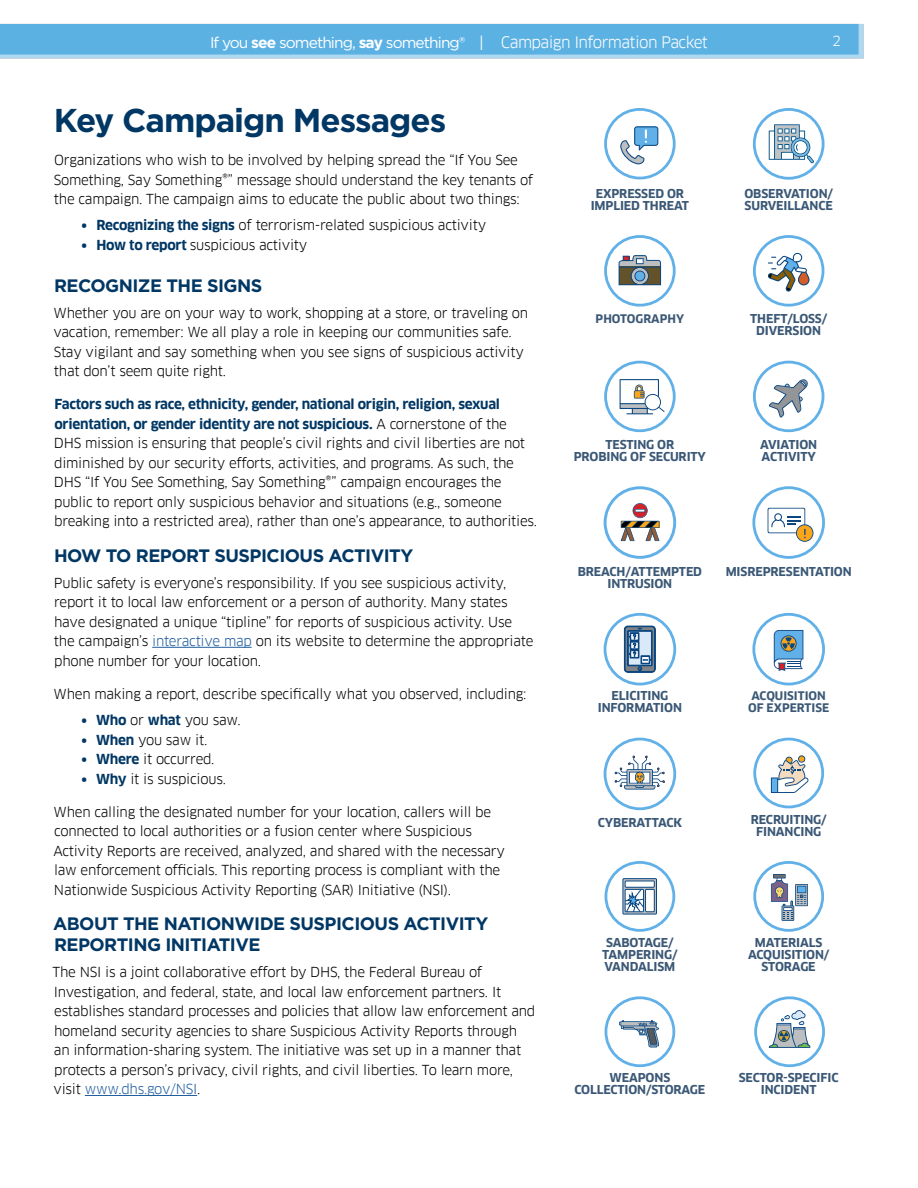
<style>
.page{position:relative;width:918px;height:1188px;background:#fff}
.page>*{position:absolute;margin:0;border:0;box-sizing:border-box;transform-origin:0 0}
.t1{font:700 33px "Gotham";letter-spacing:-.03em;color:#003764}
.t2{font:700 18px/21.6px "Gotham";letter-spacing:-.03em;color:#003764}
.t3{font:15.45px "Gotham";letter-spacing:-.06em;color:#fff}
.t4{font:13.5px/19.5px "Clan Pro";letter-spacing:-.02em;color:#000}
.t5{font:13.5px "Clan Pro";color:#fff}
.t6{font:700 12px/12px "Clan Pro";letter-spacing:-.01em;color:#3b5876;text-align:center}
.t7{font:700 11.55px/12px "Clan Pro";color:#3b5876}
.s1{font-weight:700}
.s2{font-family:"Clan Pro"}
.s3{font-weight:700;color:#003764}
.s4{color:#215e9e}
</style>
<div class="page">
<img style="left:0;top:23px;width:864px;height:1073px">
<svg style="left:754px;top:109px;width:69px;height:69px"></svg>
<div style="left:606px;top:109px;width:68px;height:69px;background:#fff;border-radius:50%"></div>
<div style="left:604px;top:108px;width:72px;height:71px;border:3px solid #61b1e8;border-radius:50%"></div>
<hr style="left:152px;top:647px;width:100px;height:1px;background:#215e9e">
<hr style="left:85px;top:1095px;width:112px;height:1px;background:#215e9e">
<svg style="left:620px;top:126px;width:38px;height:38px"></svg>
<svg style="left:769px;top:124px;width:45px;height:39px"></svg>
<svg style="left:619px;top:255px;width:42px;height:30px"></svg>
<svg style="left:768px;top:253px;width:42px;height:39px"></svg>
<svg style="left:620px;top:379px;width:45px;height:35px"></svg>
<div style="left:604px;top:361px;width:72px;height:71px;border:3px solid #61b1e8;border-radius:50%"></div>
<svg style="left:769px;top:379px;width:40px;height:38px"></svg>
<div style="left:753px;top:361px;width:71px;height:71px;border:3px solid #61b1e8;border-radius:50%"></div>
<svg style="left:621px;top:503px;width:38px;height:38px"></svg>
<svg style="left:768px;top:508px;width:45px;height:34px"></svg>
<svg style="left:624px;top:626px;width:31px;height:46px"></svg>
<svg style="left:774px;top:630px;width:29px;height:41px"></svg>
<div style="left:752px;top:613px;width:73px;height:72px;border:3px solid #61b1e8;border-radius:50%"></div>
<div style="left:604px;top:613px;width:72px;height:72px;border:3px solid #61b1e8;border-radius:50%"></div>
<div style="left:606px;top:862px;width:68px;height:68px;background:#fff;border-radius:50%"></div>
<div style="left:605px;top:861px;width:70px;height:71px;border:3px solid #61b1e8;border-radius:50%"></div>
<svg style="left:755px;top:862px;width:68px;height:68px"></svg>
<div style="left:753px;top:861px;width:71px;height:71px;border:3px solid #61b1e8;border-radius:50%"></div>
<svg style="left:615px;top:756px;width:50px;height:34px"></svg>
<svg style="left:771px;top:755px;width:37px;height:38px"></svg>
<div style="left:753px;top:738px;width:71px;height:70px;border:3px solid #61b1e8;border-radius:50%"></div>
<div style="left:604px;top:738px;width:72px;height:72px;border:3px solid #61b1e8;border-radius:50%"></div>
<div style="left:604px;top:486px;width:72px;height:73px;border:3px solid #61b1e8;border-radius:50%"></div>
<div style="left:752px;top:486px;width:73px;height:73px;border:3px solid #61b1e8;border-radius:50%"></div>
<div style="left:756px;top:998px;width:68px;height:68px;background:#fff;border-radius:50%"></div>
<div style="left:754px;top:996px;width:71px;height:71px;border:3px solid #61b1e8;border-radius:50%"></div>
<svg style="left:622px;top:878px;width:35px;height:37px"></svg>
<svg style="left:771px;top:874px;width:37px;height:47px"></svg>
<svg style="left:619px;top:1020px;width:40px;height:29px"></svg>
<div style="left:605px;top:996px;width:70px;height:71px;border:3px solid #61b1e8;border-radius:50%"></div>
<div style="left:604px;top:235px;width:72px;height:72px;border:3px solid #61b1e8;border-radius:50%"></div>
<div style="left:753px;top:235px;width:71px;height:72px;border:3px solid #61b1e8;border-radius:50%"></div>
<div style="left:753px;top:108px;width:72px;height:72px;border:3px solid #61b1e8;border-radius:50%"></div>
<svg style="left:769px;top:1010px;width:41px;height:38px"></svg>
<p class="t3" style="left:210px;top:33px;width:499px">If you <span class="s1">see</span> something, <span class="s1">say</span> something® | <span class="s2">Campaign Information Packet</span></p>
<p class="t5" style="left:832px;top:33px;width:10px">2</p>
<h1 class="t1" style="left:54px;top:101px;width:394px">Key Campaign Messages</h1>
<p class="t4" style="left:54px;top:150px;width:481px">Organizations who wish to be involved by helping spread the “If You See<br>Something, Say Something®” message should understand the key tenants of the campaign. The campaign aims to educate the public about two things:</p>
<p class="t4" style="left:82px;top:216px;width:406px"><span class="s3">• Recognizing the signs</span> of terrorism-related suspicious activity</p>
<p class="t4" style="left:82px;top:235px;width:227px"><span class="s3">• How to report</span> suspicious activity</p>
<h2 class="t2" style="left:54px;top:274px;width:210px">RECOGNIZE THE SIGNS</h2>
<p class="t4" style="left:54px;top:303px;width:476px">Whether you are on your way to work, shopping at a store, or traveling on vacation, remember: We all play a role in keeping our communities safe.<br>Stay vigilant and say something when you see signs of suspicious activity that don’t seem quite right.</p>
<p class="t4" style="left:54px;top:395px;width:485px"><span class="s3">Factors such as race, ethnicity, gender, national origin, religion, sexual orientation, or gender identity are not suspicious.</span> A cornerstone of the DHS mission is ensuring that people’s civil rights and civil liberties are not diminished by our security efforts, activities, and programs. As such, the DHS “If You See Something, Say Something®” campaign encourages the public to report only suspicious behavior and situations (e.g., someone breaking into a restricted area), rather than one’s appearance, to authorities.</p>
<h2 class="t2" style="left:54px;top:544px;width:361px">HOW TO REPORT SUSPICIOUS ACTIVITY</h2>
<p class="t4" style="left:54px;top:573px;width:481px">Public safety is everyone’s responsibility. If you see suspicious activity, report it to local law enforcement or a person of authority. Many states have designated a unique “tipline” for reports of suspicious activity. Use the campaign’s <span class="s4">interactive map</span> on its website to determine the appropriate phone number for your location.</p>
<p class="t4" style="left:54px;top:684px;width:474px">When making a report, describe specifically what you observed, including:</p>
<p class="t4" style="left:82px;top:710px;width:161px"><span class="s3">• Who</span> or <span class="s3">what</span> you saw.</p>
<p class="t4" style="left:82px;top:730px;width:127px"><span class="s3">• When</span> you saw it.</p>
<p class="t4" style="left:82px;top:749px;width:135px"><span class="s3">• Where</span> it occurred.</p>
<p class="t4" style="left:82px;top:769px;width:146px"><span class="s3">• Why</span> it is suspicious.</p>
<p class="t4" style="left:53px;top:802px;width:453px">When calling the designated number for your location, callers will be connected to local authorities or a fusion center where Suspicious Activity Reports are received, analyzed, and shared with the necessary law enforcement officials. This reporting process is compliant with the Nationwide Suspicious Activity Reporting (SAR) Initiative (NSI).</p>
<h2 class="t2" style="left:53px;top:912px;width:437px">ABOUT THE NATIONWIDE SUSPICIOUS ACTIVITY<br>REPORTING INITIATIVE</h2>
<p class="t4" style="left:53px;top:963px;width:484px">The NSI is a joint collaborative effort by DHS, the Federal Bureau of Investigation, and federal, state, and local law enforcement partners. It establishes standard processes and policies that allow law enforcement and homeland security agencies to share Suspicious Activity Reports through<br>an information-sharing system. The initiative was set up in a manner that protects a person’s privacy, civil rights, and civil liberties. To learn more, visit <span class="s4">www.dhs.gov/NSI</span>.</p>
<p class="t6" style="left:591px;top:188px;width:100px">EXPRESSED OR<br>IMPLIED THREAT</p>
<p class="t6" style="left:744px;top:188px;width:90px;text-align:left">OBSERVATION/<br>SURVEILLANCE</p>
<p class="t7" style="left:596px;top:313px;width:90px">PHOTOGRAPHY</p>
<p class="t6" style="left:750px;top:313px;width:78px">THEFT/LOSS/<br>DIVERSION</p>
<p class="t6" style="left:574px;top:439px;width:134px">TESTING OR<br>PROBING OF SECURITY</p>
<p class="t6" style="left:760px;top:439px;width:58px;text-align:left">AVIATION<br>ACTIVITY</p>
<p class="t6" style="left:578px;top:565px;width:126px">BREACH/ATTEMPTED<br>INTRUSION</p>
<p class="t6" style="left:726px;top:565px;width:128px">MISREPRESENTATION</p>
<p class="t6" style="left:598px;top:690px;width:86px">ELICITING<br>INFORMATION</p>
<p class="t7" style="left:748px;top:690px;width:83px">ACQUISITION<br>OF EXPERTISE</p>
<p class="t6" style="left:598px;top:817px;width:86px">CYBERATTACK</p>
<p class="t6" style="left:751px;top:813px;width:77px">RECRUITING/<br>FINANCING</p>
<p class="t6" style="left:602px;top:937px;width:77px">SABOTAGE/<br>TAMPERING/<br>VANDALISM</p>
<p class="t6" style="left:748px;top:937px;width:83px">MATERIALS<br>ACQUISITION/<br>STORAGE</p>
<p class="t6" style="left:575px;top:1072px;width:132px">WEAPONS<br>COLLECTION/STORAGE</p>
<p class="t6" style="left:739px;top:1072px;width:101px">SECTOR-SPECIFIC<br>INCIDENT</p>
</div>
